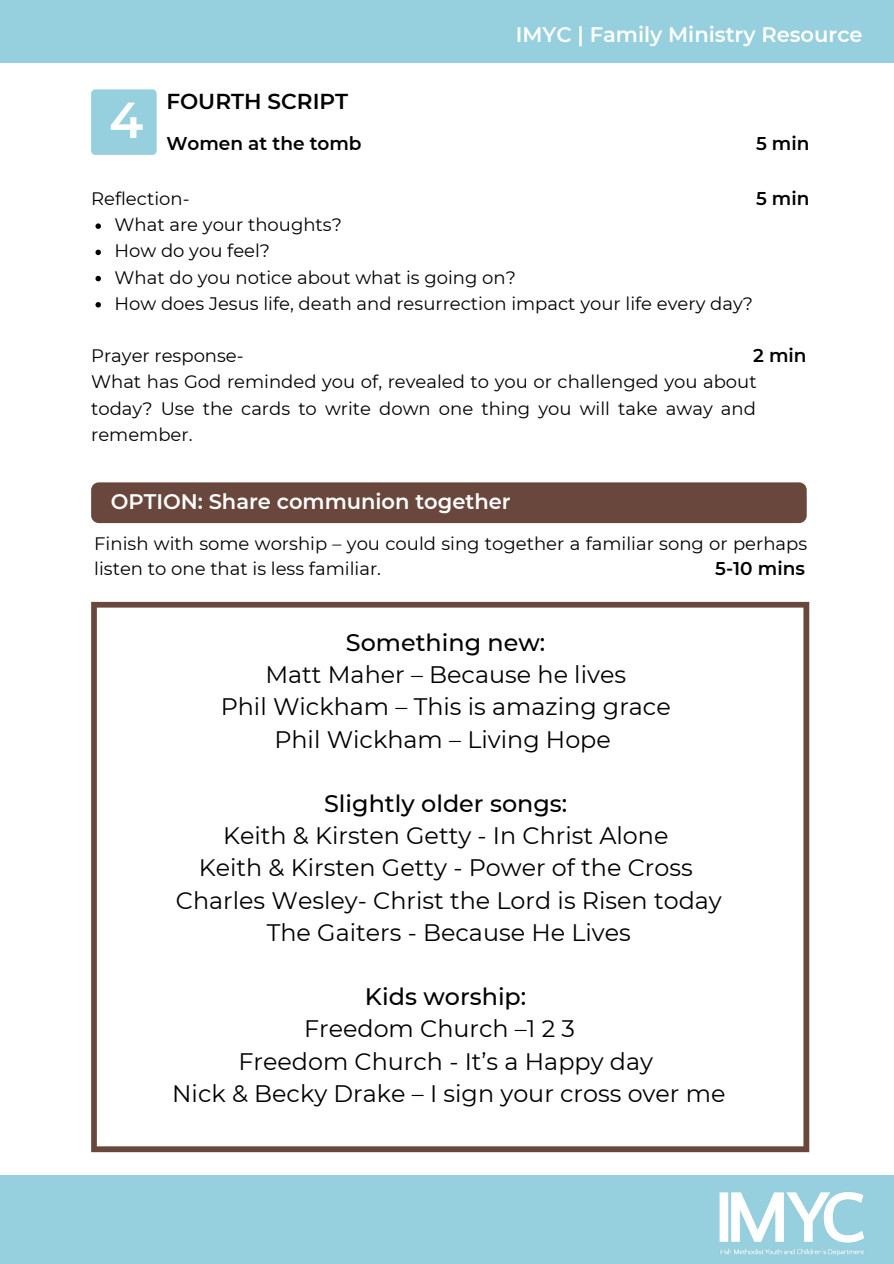
<style>
.page{position:relative;width:894px;height:1264px;background:#fff}
.page>*{position:absolute;margin:0;border:0;box-sizing:border-box;transform-origin:0 0}
.t1{font:600 50.4px "Montserrat";color:#fff}
.t2{font:23.85px/32.2px "Montserrat";color:#000;text-align:center}
.t3{font:500 23.85px "Montserrat";color:#000}
.t4{font:600 21.6px "Montserrat";color:#000}
.t5{font:600 21px "Montserrat";color:#fff}
.t6{font:600 18.45px "Montserrat";color:#000}
.t7{font:18px/26.2px "Montserrat";color:#000}
</style>
<div class="page">
<div style="left:0;top:0;width:893px;height:63px;background:#96cfdd"></div>
<div style="left:0;top:1175px;width:893px;height:88px;background:#96cfdd"></div>
<img style="left:689px;top:1151px;width:175px;height:105px">
<svg style="left:95px;top:223px;width:6px;height:6px"></svg>
<svg style="left:95px;top:250px;width:6px;height:5px"></svg>
<svg style="left:95px;top:276px;width:6px;height:5px"></svg>
<svg style="left:95px;top:302px;width:6px;height:5px"></svg>
<svg style="left:91px;top:602px;width:718px;height:550px"></svg>
<div style="left:91px;top:482px;width:715px;height:41px;background:#6a473c;border-radius:8px"></div>
<div style="left:91px;top:89px;width:66px;height:66px;background:#96cfdd;border-radius:4px"></div>
<h1 class="t1" style="left:109px;top:89px;width:36px">4</h1>
<p class="t5" style="left:515px;top:21px;width:348px">IMYC | Family Ministry Resource</p>
<p class="t4" style="left:166px;top:88px;width:183px">FOURTH SCRIPT</p>
<p class="t6" style="left:166px;top:132px;width:197px">Women at the tomb</p>
<p class="t6" style="left:755px;top:132px;width:55px">5 min</p>
<p class="t7" style="left:91px;top:185px;width:100px">Reflection-</p>
<p class="t6" style="left:755px;top:187px;width:55px">5 min</p>
<p class="t7" style="left:114px;top:211px;width:639px">What are your thoughts?<br>How do you feel?<br>What do you notice about what is going on?<br>How does Jesus life, death and resurrection impact your life every day?</p>
<p class="t6" style="left:753px;top:344px;width:55px">2 min</p>
<p class="t7" style="left:91px;top:342px;width:667px">Prayer response-<br>What has God reminded you of, revealed to you or challenged you about today? Use the cards to write down one thing you will take away and remember.</p>
<p class="t5" style="left:111px;top:489px;width:401px">OPTION: Share communion together</p>
<p class="t7" style="left:94px;top:531px;width:714px;line-height:25px">Finish with some worship – you could sing together a familiar song or perhaps listen to one that is less familiar.</p>
<p class="t6" style="left:715px;top:557px;width:91px">5-10 mins</p>
<h2 class="t3" style="left:346px;top:627px;width:201px">Something new:</h2>
<h2 class="t2" style="left:220px;top:658px;width:451px">Matt Maher – Because he lives<br>Phil Wickham – This is amazing grace<br>Phil Wickham – Living Hope</h2>
<h2 class="t3" style="left:324px;top:788px;width:244px">Slightly older songs:</h2>
<h2 class="t2" style="left:176px;top:819px;width:547px">Keith &amp; Kirsten Getty - In Christ Alone<br>Keith &amp; Kirsten Getty - Power of the Cross Charles Wesley- Christ the Lord is Risen today The Gaiters - Because He Lives</h2>
<h2 class="t3" style="left:365px;top:982px;width:163px">Kids worship:</h2>
<h2 class="t2" style="left:304px;top:1012px;width:272px">Freedom Church –1 2 3</h2>
<h2 class="t2" style="left:238px;top:1044px;width:416px">Freedom Church - It’s a Happy day</h2>
<h2 class="t2" style="left:172px;top:1077px;width:554px">Nick &amp; Becky Drake – I sign your cross over me</h2>
</div>
